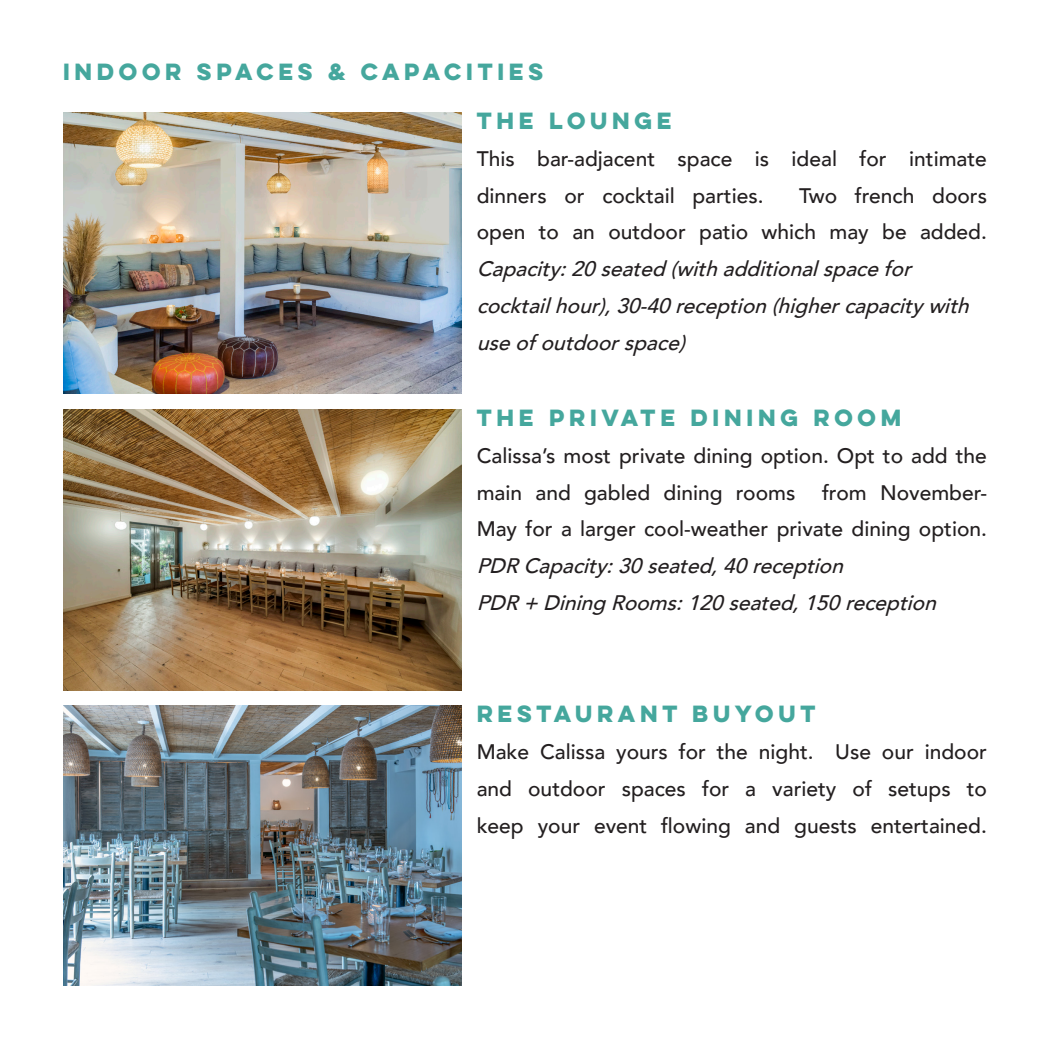
<style>
.page{position:relative;width:1050px;height:1050px;background:#fff}
.page>*{position:absolute;margin:0;border:0;box-sizing:border-box;transform-origin:0 0}
.t1{font:500 21px/36.8px "Avenir";color:#231f20}
.t2{font:italic 500 21px/36.8px "Avenir";color:#231f20}
.t3{font:700 21px "Lulo Clean One";color:#45a79d}
</style>
<div class="page">
<img style="left:63px;top:706px;width:399px;height:280px">
<img style="left:63px;top:409px;width:399px;height:282px">
<img style="left:63px;top:112px;width:399px;height:282px">
<p class="t3" style="left:63px;top:55px;width:486px">INDOOR SPACES &amp; CAPACITIES</p>
<p class="t3" style="left:477px;top:105px;width:201px">THE LOUNGE</p>
<p class="t1" style="left:477px;top:139px;width:512px">This bar-adjacent space is ideal for intimate dinners or cocktail parties.</p>
<p class="t1" style="left:477px;top:176px;width:512px;text-align:right">Two french doors<br>open to an outdoor patio which may be added.</p>
<p class="t2" style="left:477px;top:249px;width:502px">Capacity:20seated(withadditionalspacefor cocktailhour),30-40reception(highercapacitywith useofoutdoorspace)</p>
<p class="t3" style="left:477px;top:401px;width:431px">THE PRIVATE DINING ROOM</p>
<p class="t1" style="left:477px;top:436px;width:512px">Calissa’s most private dining option. Opt to add the main and gabled dining rooms</p>
<p class="t1" style="left:477px;top:473px;width:512px;text-align:right">from November-<br>May for a larger cool-weather private dining option.</p>
<p class="t2" style="left:477px;top:546px;width:377px">PDRCapacity:30seated,40reception</p>
<p class="t2" style="left:477px;top:583px;width:470px">PDR+DiningRooms:120seated,150reception</p>
<p class="t3" style="left:477px;top:698px;width:345px">RESTAURANT BUYOUT</p>
<p class="t1" style="left:477px;top:732px;width:512px;text-align:justify">Make Calissa yours for the night. Use our indoor and outdoor spaces for a variety of setups to keep your event flowing and guests entertained.</p>
</div>
